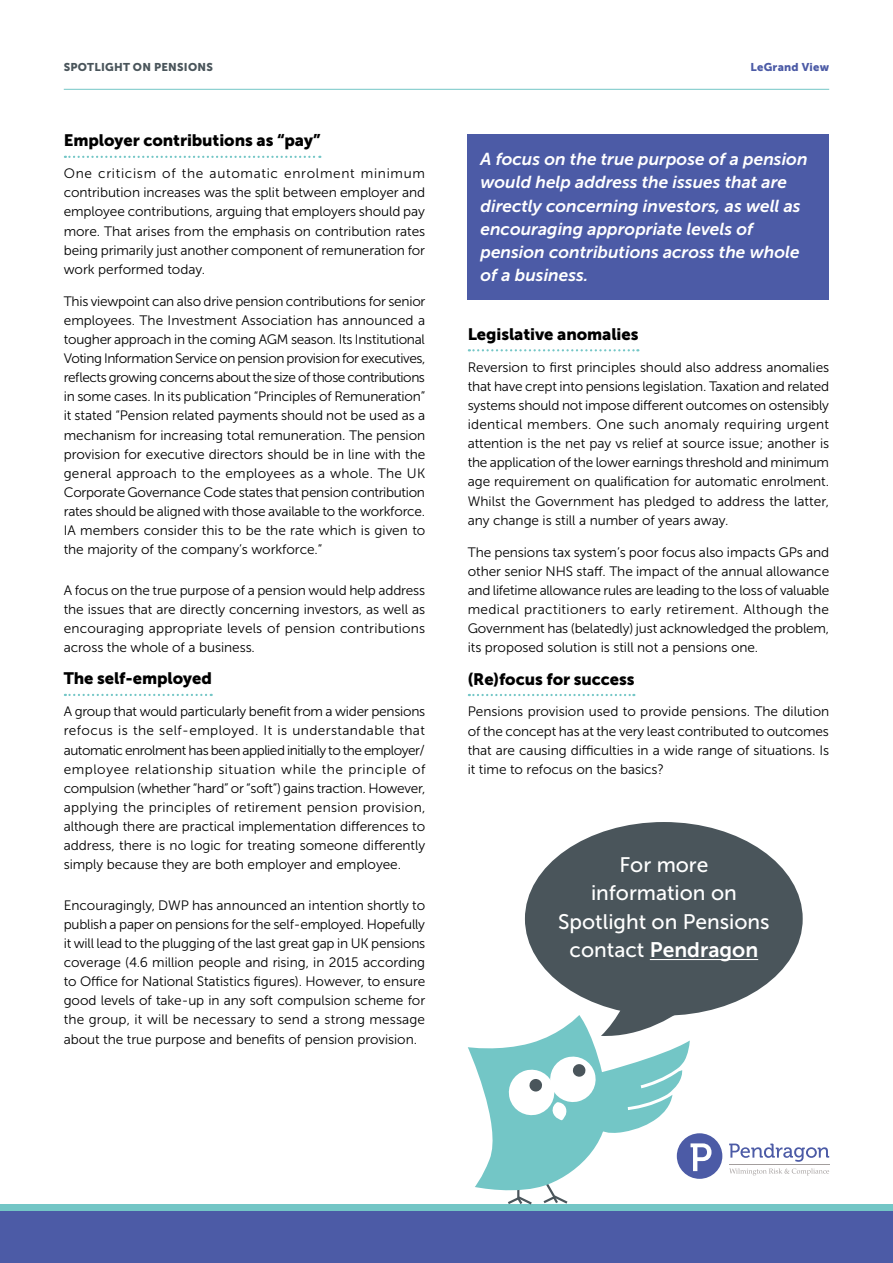
<style>
.page{position:relative;width:893px;height:1263px;background:#fff}
.page>*{position:absolute;margin:0;border:0;box-sizing:border-box;transform-origin:0 0}
.t1{font:21px/28.5px "Museo Sans 500";color:#fff;text-align:center}
.t2{font:21px "Museo Sans 700";color:#fff}
.t3{font:italic 17.25px/23.2px "Museo Sans 700";color:#fff}
.t4{font:16.5px "Museo Sans 900";letter-spacing:-.005em;color:#000}
.t5{font:13.65px/19px "Museo Sans 300";letter-spacing:-.005em;color:#000;text-align:justify}
.t6{font:11.25px "Museo Sans 900";letter-spacing:.02em;color:#4a555b}
.t7{font:11.25px "Museo Sans 900";letter-spacing:.02em;color:#4c5ba6}
.s1{font-family:"Museo Sans 500"}
</style>
<div class="page">
<hr style="left:64px;top:89px;width:765px;height:1px;background:#73c6c6">
<div style="left:0;top:1205px;width:893px;height:58px;background:#4c5ba6"></div>
<div style="left:0;top:1204px;width:893px;height:7px;background:#73c6c6"></div>
<svg style="left:729px;top:1143px;width:100px;height:19px"></svg>
<div style="left:677px;top:1133px;width:45px;height:46px;background:#4c5ba6;border-radius:50%"></div>
<svg style="left:729px;top:1168px;width:100px;height:7px"></svg>
<hr style="left:729px;top:1164px;width:100px;height:1px;background:#a39e9d">
<svg style="left:469px;top:349px;width:169px;height:2px"></svg>
<svg style="left:469px;top:694px;width:165px;height:2px"></svg>
<svg style="left:65px;top:156px;width:255px;height:2px"></svg>
<svg style="left:65px;top:694px;width:147px;height:2px"></svg>
<div style="left:525px;top:822px;width:278px;height:194px;background:#4a555b;border-radius:50%"></div>
<svg style="left:468px;top:969px;width:243px;height:235px"></svg>
<div style="left:468px;top:134px;width:361px;height:166px;background:#4c5ba6"></div>
<hr style="left:650px;top:959px;width:108px;height:1px;background:#fff">
<p class="t6" style="left:64px;top:61px;width:151px">SPOTLIGHT ON PENSIONS</p>
<p class="t4" style="left:64px;top:131px;width:258px">Employer contributions as “pay”</p>
<p class="t5" style="left:64px;top:164px;width:363px">One criticism of the automatic enrolment minimum contribution increases was the split between employer and employee contributions, arguing that employers should pay more. That arises from the emphasis on contribution rates being primarily just another component of remuneration for work performed today.</p>
<p class="t5" style="left:64px;top:292px;width:363px">This viewpoint can also drive pension contributions for senior employees. The Investment Association has announced a tougher approach in the coming AGM season. Its Institutional Voting Information Service on pension provision for executives, reflects growing concerns about the size of those contributions in some cases. In its publication “Principles of Remuneration” it stated “Pension related payments should not be used as a mechanism for increasing total remuneration. The pension provision for executive directors should be in line with the general approach to the employees as a whole. The UK Corporate Governance Code states that pension contribution rates should be aligned with those available to the workforce.<br>IA members consider this to be the rate which is given to the majority of the company’s workforce.”</p>
<p class="t5" style="left:64px;top:581px;width:363px">A focus on the true purpose of a pension would help address the issues that are directly concerning investors, as well as encouraging appropriate levels of pension contributions across the whole of a business.</p>
<p class="t4" style="left:64px;top:669px;width:150px">The self-employed</p>
<p class="t5" style="left:64px;top:702px;width:363px">A group that would particularly benefit from a wider pensions refocus is the self-employed. It is understandable that automatic enrolment has been applied initially to the employer/ employee relationship situation while the principle of compulsion (whether “hard” or “soft”) gains traction. However, applying the principles of retirement pension provision, although there are practical implementation differences to address, there is no logic for treating someone differently simply because they are both employer and employee.</p>
<p class="t5" style="left:64px;top:895px;width:363px">Encouragingly, DWP has announced an intention shortly to publish a paper on pensions for the self-employed. Hopefully it will lead to the plugging of the last great gap in UK pensions coverage (4.6 million people and rising, in 2015 according to Office for National Statistics figures). However, to ensure good levels of take-up in any soft compulsion scheme for the group, it will be necessary to send a strong message about the true purpose and benefits of pension provision.</p>
<p class="t7" style="left:751px;top:61px;width:80px">LeGrand View</p>
<p class="t3" style="left:480px;top:148px;width:329px">A focus on the true purpose of a pension would help address the issues that are directly concerning investors, as well as encouraging appropriate levels of pension contributions across the whole of a business.</p>
<p class="t4" style="left:468px;top:325px;width:172px">Legislative anomalies</p>
<p class="t5" style="left:468px;top:358px;width:363px">Reversion to first principles should also address anomalies that have crept into pensions legislation. Taxation and related systems should not impose different outcomes on ostensibly identical members. One such anomaly requiring urgent attention is the net pay vs relief at source issue; another is the application of the lower earnings threshold and minimum age requirement on qualification for automatic enrolment.<br>Whilst the Government has pledged to address the latter, any change is still a number of years away.</p>
<p class="t5" style="left:468px;top:542px;width:363px">The pensions tax system’s poor focus also impacts GPs and other senior NHS staff. The impact of the annual allowance and lifetime allowance rules are leading to the loss of valuable medical practitioners to early retirement. Although the Government has (belatedly) just acknowledged the problem, its proposed solution is still not a pensions one.</p>
<p class="t4" style="left:468px;top:669px;width:168px">(Re)focus for success</p>
<p class="t5" style="left:468px;top:702px;width:363px">Pensions provision used to provide pensions. The dilution of the concept has at the very least contributed to outcomes that are causing difficulties in a wide range of situations. Is it time to refocus on the basics?</p>
<h1 class="t1" style="left:558px;top:850px;width:213px">For more<br>information on<br>Spotlight on Pensions</h1>
<h1 class="t2" style="left:570px;top:938px;width:190px"><span class="s1">contact</span> Pendragon</h1>
</div>
